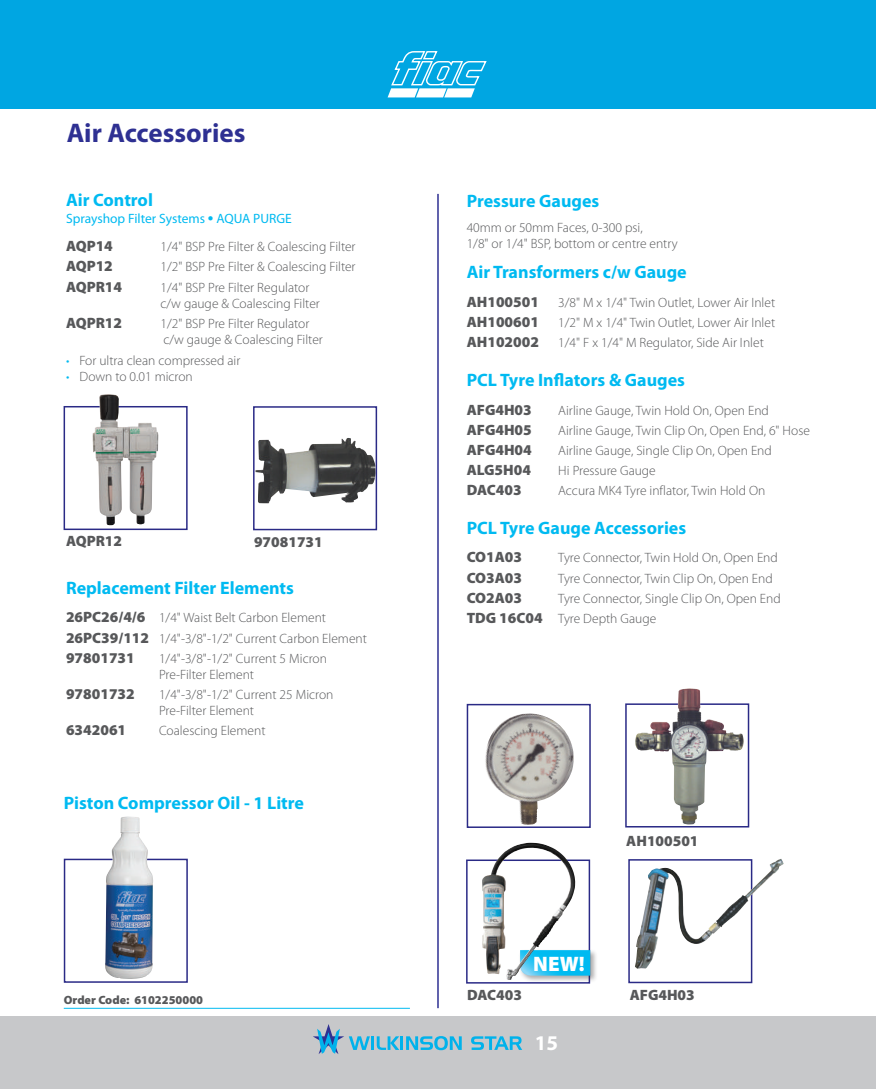
<style>
.page{position:relative;width:876px;height:1089px;background:#fff}
.page>*{position:absolute;margin:0;border:0;box-sizing:border-box;transform-origin:0 0}
.t1{font:700 27px "Myriad Pro";color:#2e3092}
.t2{font:900 21px "Myriad Pro";color:#fff}
.t3{font:700 21px "Myriad Pro";color:#fff}
.t4{font:700 18px "Myriad Pro";color:#00baf1}
.t5{font:900 15px "Myriad Pro";color:#57585a}
.t6{font:300 13.5px/16.2px "Myriad Pro";color:#57585a}
.t7{font:13.5px "Myriad Pro";color:#00baf1}
.t8{font:900 12px "Myriad Pro";color:#57585a}
.s1{font-weight:600;font-size:18px}
.s2{color:#00baf1}
.s3{font-weight:900;font-size:15px}
</style>
<div class="page">
<div style="left:0;top:1016px;width:876px;height:73px;background:#c7c8ca"></div>
<svg style="left:471px;top:1036px;width:51px;height:13px"></svg>
<svg style="left:313px;top:1024px;width:149px;height:30px"></svg>
<div style="left:0;top:0;width:876px;height:108px;background:#00a6e2"></div>
<svg style="left:388px;top:51px;width:99px;height:46px"></svg>
<div style="left:253px;top:406px;width:124px;height:124px;background:#fff;border:2px solid #2a2a86"></div>
<img style="left:255px;top:438px;width:121px;height:65px">
<div style="left:64px;top:406px;width:124px;height:124px;background:#fff;border:2px solid #2a2a86"></div>
<div style="left:628px;top:859px;width:124px;height:124px;background:#fff;border:2px solid #2a2a86"></div>
<div style="left:466px;top:859px;width:124px;height:124px;background:#fff;border:2px solid #2a2a86"></div>
<div style="left:625px;top:703px;width:124px;height:124px;background:#fff;border:2px solid #2a2a86"></div>
<img style="left:635px;top:689px;width:109px;height:135px">
<img style="left:635px;top:859px;width:145px;height:109px">
<div style="left:467px;top:704px;width:124px;height:124px;background:#fff;border:2px solid #2a2a86"></div>
<img style="left:485px;top:713px;width:89px;height:112px">
<hr style="left:437px;top:194px;width:2px;height:814px;background:#2e3092">
<div style="left:64px;top:858px;width:124px;height:124px;background:#fff;border:2px solid #2a2a86"></div>
<img style="left:105px;top:816px;width:48px;height:163px">
<hr style="left:64px;top:1007px;width:346px;height:1px;background:#00baf1">
<div style="left:518px;top:948px;width:80px;height:35px;background:#231f20;opacity:.37"></div>
<svg style="left:520px;top:950px;width:70px;height:25px"></svg>
<img style="left:92px;top:394px;width:66px;height:131px">
<img style="left:482px;top:843px;width:88px;height:131px">
<h1 class="t1" style="left:67px;top:118px;width:180px">Air Accessories</h1>
<h3 class="t4" style="left:66px;top:190px;width:88px">Air Control</h3>
<p class="t7" style="left:66px;top:210px;width:227px">Sprayshop Filter Systems <span class="s1">•</span> AQUA PURGE</p>
<p class="t5" style="left:66px;top:238px;width:48px">AQP14</p>
<p class="t6" style="left:161px;top:239px;width:197px">1/4" BSP Pre Filter &amp; Coalescing Filter</p>
<p class="t5" style="left:66px;top:258px;width:48px">AQP12</p>
<p class="t6" style="left:161px;top:259px;width:197px">1/2" BSP Pre Filter &amp; Coalescing Filter</p>
<p class="t5" style="left:66px;top:278px;width:58px">AQPR14</p>
<p class="t6" style="left:161px;top:279px;width:161px">1/4" BSP Pre Filter Regulator c/w gauge &amp; Coalescing Filter</p>
<p class="t5" style="left:66px;top:314px;width:58px">AQPR12</p>
<p class="t6" style="left:161px;top:315px;width:164px">1/2" BSP Pre Filter Regulator c/w gauge &amp; Coalescing Filter</p>
<p class="t6" style="left:66px;top:352px;width:176px"><span class="s2">•</span> For ultra clean compressed air</p>
<p class="t6" style="left:66px;top:368px;width:128px"><span class="s2">•</span> Down to 0.01 micron</p>
<p class="t5" style="left:66px;top:532px;width:58px">AQPR12</p>
<p class="t5" style="left:254px;top:533px;width:70px">97081731</p>
<h3 class="t4" style="left:66px;top:577px;width:229px">Replacement Filter Elements</h3>
<p class="t6" style="left:66px;top:608px;width:302px;line-height:20.1px"><span class="s3">26PC26/4/6</span> 1/4" Waist Belt Carbon Element<br><span class="s3">26PC39/112</span> 1/4"-3/8"-1/2" Current Carbon Element</p>
<p class="t5" style="left:66px;top:649px;width:70px">97801731</p>
<p class="t6" style="left:159px;top:650px;width:169px">1/4"-3/8"-1/2" Current 5 Micron<br>Pre-Filter Element</p>
<p class="t5" style="left:66px;top:685px;width:70px">97801732</p>
<p class="t6" style="left:159px;top:686px;width:176px">1/4"-3/8"-1/2" Current 25 Micron<br>Pre-Filter Element</p>
<p class="t5" style="left:66px;top:722px;width:62px">6342061</p>
<p class="t6" style="left:159px;top:723px;width:108px">Coalescing Element</p>
<h3 class="t4" style="left:64px;top:792px;width:242px">Piston Compressor Oil - 1 Litre</h3>
<p class="t8" style="left:64px;top:992px;width:141px">Order Code: 6102250000</p>
<h3 class="t4" style="left:467px;top:191px;width:134px">Pressure Gauges</h3>
<p class="t6" style="left:467px;top:220px;width:213px">40mm or 50mm Faces, 0-300 psi,<br>1/8" or 1/4" BSP, bottom or centre entry</p>
<h3 class="t4" style="left:467px;top:262px;width:222px">Air Transformers c/w Gauge</h3>
<p class="t5" style="left:467px;top:293px;width:74px">AH100501</p>
<p class="t6" style="left:558px;top:295px;width:218px">3/8" M x 1/4" Twin Outlet, Lower Air Inlet</p>
<p class="t5" style="left:467px;top:313px;width:74px">AH100601</p>
<p class="t6" style="left:558px;top:315px;width:218px">1/2" M x 1/4" Twin Outlet, Lower Air Inlet</p>
<p class="t5" style="left:467px;top:334px;width:74px">AH102002</p>
<p class="t6" style="left:558px;top:335px;width:207px">1/4" F x 1/4" M Regulator, Side Air Inlet</p>
<h3 class="t4" style="left:467px;top:370px;width:220px">PCL Tyre Inflators &amp; Gauges</h3>
<p class="t5" style="left:467px;top:401px;width:67px">AFG4H03</p>
<p class="t6" style="left:558px;top:402px;width:212px">Airline Gauge, Twin Hold On, Open End</p>
<p class="t5" style="left:467px;top:421px;width:67px">AFG4H05</p>
<p class="t6" style="left:558px;top:422px;width:253px">Airline Gauge, Twin Clip On, Open End, 6" Hose</p>
<p class="t5" style="left:467px;top:441px;width:67px">AFG4H04</p>
<p class="t6" style="left:558px;top:442px;width:215px">Airline Gauge, Single Clip On, Open End</p>
<p class="t5" style="left:467px;top:461px;width:66px">ALG5H04</p>
<p class="t6" style="left:558px;top:462px;width:99px">Hi Pressure Gauge</p>
<p class="t5" style="left:467px;top:481px;width:56px">DAC403</p>
<p class="t6" style="left:558px;top:483px;width:209px">Accura MK4 Tyre inflator, Twin Hold On</p>
<h3 class="t4" style="left:467px;top:517px;width:221px">PCL Tyre Gauge Accessories</h3>
<p class="t5" style="left:467px;top:549px;width:57px">CO1A03</p>
<p class="t6" style="left:558px;top:550px;width:221px">Tyre Connector, Twin Hold On, Open End</p>
<p class="t5" style="left:467px;top:569px;width:57px">CO3A03</p>
<p class="t6" style="left:558px;top:570px;width:216px">Tyre Connector, Twin Clip On, Open End</p>
<p class="t5" style="left:467px;top:589px;width:57px">CO2A03</p>
<p class="t6" style="left:467px;top:588px;width:316px;line-height:20.1px;text-indent:92px">Tyre Connector, Single Clip On, Open End<br><span class="s3">TDG 16C04</span> Tyre Depth Gauge</p>
<p class="t5" style="left:626px;top:832px;width:74px">AH100501</p>
<h2 class="t2" style="left:533px;top:951px;width:53px">NEW!</h2>
<p class="t5" style="left:467px;top:986px;width:56px">DAC403</p>
<p class="t5" style="left:630px;top:986px;width:67px">AFG4H03</p>
<h2 class="t3" style="left:535px;top:1028px;width:25px">15</h2>
</div>
